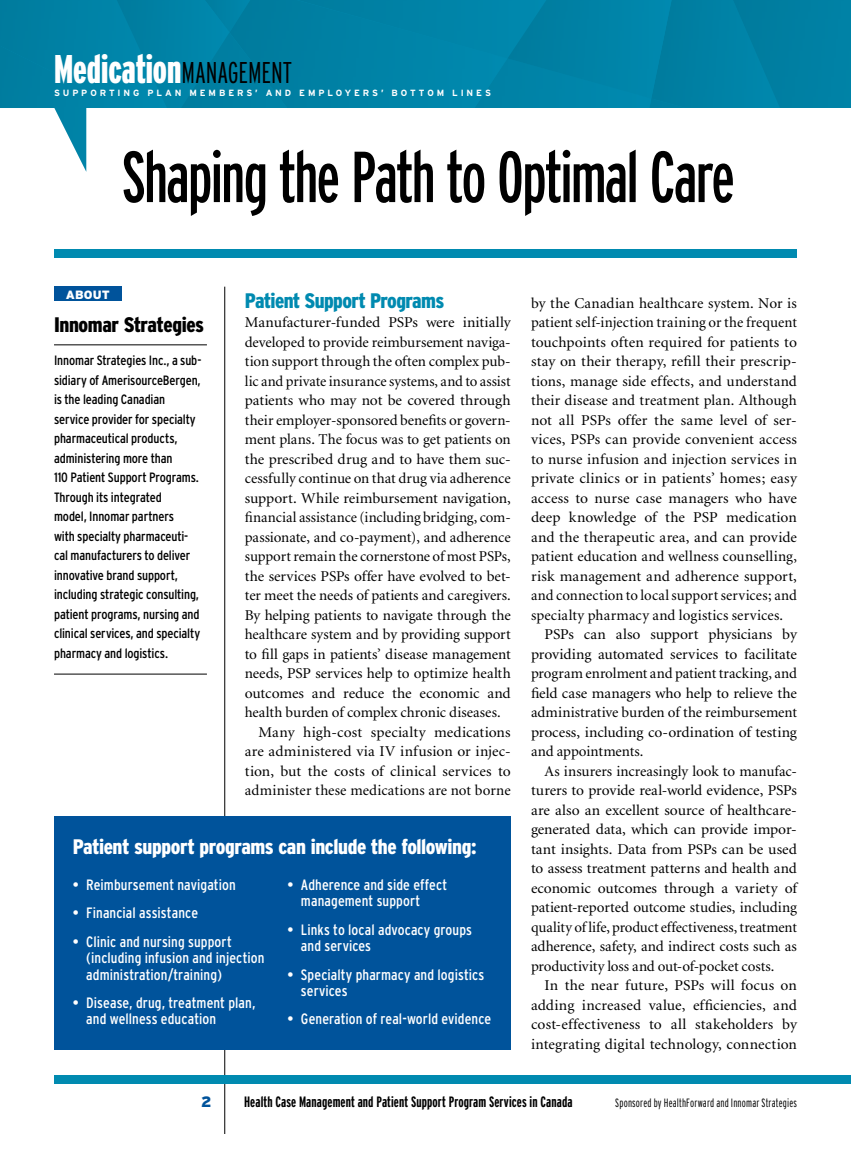
<style>
.page{position:relative;width:851px;height:1161px;background:#fff}
.page>*{position:absolute;margin:0;border:0;box-sizing:border-box;transform-origin:0 0}
.t1{font:extra-condensed 72px "Interstate";letter-spacing:-.03em;color:#000}
.t2{font:900 extra-condensed 40.05px "Interstate";letter-spacing:-.005em;color:#fff}
.t3{font:900 condensed 21px "Interstate";letter-spacing:-.02em;color:#fff}
.t4{font:900 condensed 21px "Interstate";letter-spacing:-.035em;color:#008ab0}
.t5{font:900 condensed 21px "Interstate";letter-spacing:-.02em;color:#000}
.t6{font:15px "Minion";color:#000}
.t7{font:condensed 15px/16.5px "Interstate";letter-spacing:.005em;color:#fff}
.t8{font:700 extra-condensed 15px "Interstate";letter-spacing:.01em;color:#000}
.t9{font:900 15px "Interstate";color:#00539b}
.t10{font:condensed 13.5px/19.5px "Interstate";letter-spacing:-.01em;color:#000}
.t11{font:300 extra-condensed 12px "Interstate";letter-spacing:.015em;color:#000}
.t12{font:900 12px "Interstate";letter-spacing:.015em;color:#fff}
.t13{font:700 9px "Interstate";letter-spacing:.32em;color:#fff}
.s1{font-weight:300;font-size:30px;color:#000}
</style>
<div class="page">
<svg style="left:0;top:0;width:850px;height:172px;fill:#0085aa"></svg>
<hr style="left:224px;top:287px;width:1px;height:847px;background:#000">
<div style="left:54px;top:1076px;width:796px;height:8px;background:#008ab0"></div>
<div style="left:54px;top:249px;width:742px;height:8px;background:#008ab0"></div>
<hr style="left:54px;top:345px;width:153px;height:1px;background:#000">
<hr style="left:54px;top:674px;width:153px;height:1px;background:#000">
<div style="left:54px;top:287px;width:68px;height:14px;background:#00539b"></div>
<div style="left:54px;top:816px;width:456px;height:233px;background:#00539b"></div>
<h2 class="t2" style="left:54px;top:44px;width:239px">Medication<span class="s1">MANAGEMENT</span></h2>
<p class="t13" style="left:54px;top:88px;width:438px">SUPPORTING PLAN MEMBERS’ AND EMPLOYERS’ BOTTOM LINES</p>
<h1 class="t1" style="left:122px;top:137px;width:615px">Shaping the Path to Optimal Care</h1>
<p class="t12" style="left:66px;top:288px;width:46px">ABOUT</p>
<h3 class="t5" style="left:54px;top:312px;width:151px">Innomar Strategies</h3>
<p class="t10" style="left:54px;top:351px;width:149px">Innomar Strategies Inc., a sub&shy;sidiary of AmerisourceBergen, is the leading Canadian service provider for specialty pharmaceutical products, administering more than<br>110 Patient Support Programs.<br>Through its integrated<br>model, Innomar partners<br>with specialty pharmaceuti&shy;cal manufacturers to deliver innovative brand support, including strategic consulting, patient programs, nursing and clinical services, and specialty pharmacy and logistics.</p>
<h3 class="t4" style="left:245px;top:287px;width:201px">Patient Support Programs</h3>
<p class="t6" style="left:245px;top:315px;width:267px">Manufacturer-funded PSPs were initially</p>
<p class="t6" style="left:245px;top:334px;width:267px">developed to provide reimbursement naviga-</p>
<p class="t6" style="left:245px;top:354px;width:267px">tion support through the often complex pub-</p>
<p class="t6" style="left:245px;top:373px;width:267px">lic and private insurance systems, and to assist</p>
<p class="t6" style="left:245px;top:393px;width:267px">patients who may not be covered through</p>
<p class="t6" style="left:245px;top:412px;width:267px">their employer-sponsored benefits or govern-</p>
<p class="t6" style="left:245px;top:432px;width:267px">ment plans. The focus was to get patients on</p>
<p class="t6" style="left:245px;top:451px;width:267px">the prescribed drug and to have them suc-</p>
<p class="t6" style="left:245px;top:471px;width:267px">cessfully continue on that drug via adherence</p>
<p class="t6" style="left:245px;top:490px;width:267px">support. While reimbursement navigation,</p>
<p class="t6" style="left:245px;top:510px;width:267px">financial assistance (including bridging, com-</p>
<p class="t6" style="left:245px;top:529px;width:267px">passionate, and co-payment), and adherence</p>
<p class="t6" style="left:245px;top:549px;width:267px">support remain the cornerstone of most PSPs,</p>
<p class="t6" style="left:245px;top:568px;width:267px">the services PSPs offer have evolved to bet-</p>
<p class="t6" style="left:245px;top:588px;width:267px">ter meet the needs of patients and caregivers.</p>
<p class="t6" style="left:245px;top:607px;width:267px">By helping patients to navigate through the</p>
<p class="t6" style="left:245px;top:627px;width:267px">healthcare system and by providing support</p>
<p class="t6" style="left:245px;top:646px;width:267px">to fill gaps in patients’ disease management</p>
<p class="t6" style="left:245px;top:666px;width:267px">needs, PSP services help to optimize health</p>
<p class="t6" style="left:245px;top:685px;width:267px">outcomes and reduce the economic and</p>
<p class="t6" style="left:245px;top:705px;width:257px">health burden of complex chronic diseases.</p>
<p class="t6" style="left:258px;top:724px;width:254px">Many high-cost specialty medications</p>
<p class="t6" style="left:245px;top:744px;width:267px">are administered via IV infusion or injec-</p>
<p class="t6" style="left:245px;top:763px;width:267px">tion, but the costs of clinical services to</p>
<p class="t6" style="left:245px;top:783px;width:267px">administer these medications are not borne</p>
<h3 class="t3" style="left:73px;top:834px;width:405px">Patient support programs can include the following:</h3>
<p class="t7" style="left:73px;top:876px;width:164px">• Reimbursement navigation</p>
<p class="t7" style="left:73px;top:905px;width:127px">• Financial assistance</p>
<p class="t7" style="left:86px;top:933px;width:180px;text-indent:-14px">• Clinic and nursing support (including infusion and injection administration/training)</p>
<p class="t7" style="left:86px;top:994px;width:171px;text-indent:-14px">• Disease, drug, treatment plan, and wellness education</p>
<p class="t7" style="left:301px;top:876px;width:148px;text-indent:-14px">• Adherence and side effect management support</p>
<p class="t7" style="left:301px;top:921px;width:172px;text-indent:-14px">• Links to local advocacy groups and services</p>
<p class="t7" style="left:301px;top:966px;width:185px;text-indent:-14px">• Specialty pharmacy and logistics services</p>
<p class="t7" style="left:287px;top:1011px;width:205px">• Generation of real-world evidence</p>
<p class="t6" style="left:531px;top:295px;width:267px">by the Canadian healthcare system. Nor is</p>
<p class="t6" style="left:531px;top:315px;width:267px">patient self-injection training or the frequent</p>
<p class="t6" style="left:531px;top:334px;width:267px">touchpoints often required for patients to</p>
<p class="t6" style="left:531px;top:354px;width:267px">stay on their therapy, refill their prescrip-</p>
<p class="t6" style="left:531px;top:373px;width:267px">tions, manage side effects, and understand</p>
<p class="t6" style="left:531px;top:393px;width:267px">their disease and treatment plan. Although</p>
<p class="t6" style="left:531px;top:412px;width:267px">not all PSPs offer the same level of ser-</p>
<p class="t6" style="left:531px;top:432px;width:267px">vices, PSPs can provide convenient access</p>
<p class="t6" style="left:531px;top:451px;width:267px">to nurse infusion and injection services in</p>
<p class="t6" style="left:531px;top:471px;width:267px">private clinics or in patients’ homes; easy</p>
<p class="t6" style="left:531px;top:490px;width:267px">access to nurse case managers who have</p>
<p class="t6" style="left:531px;top:510px;width:267px">deep knowledge of the PSP medication</p>
<p class="t6" style="left:531px;top:529px;width:267px">and the therapeutic area, and can provide</p>
<p class="t6" style="left:531px;top:549px;width:267px">patient education and wellness counselling,</p>
<p class="t6" style="left:531px;top:568px;width:267px">risk management and adherence support,</p>
<p class="t6" style="left:531px;top:588px;width:267px">and connection to local support services; and</p>
<p class="t6" style="left:531px;top:607px;width:254px">specialty pharmacy and logistics services.</p>
<p class="t6" style="left:544px;top:627px;width:254px">PSPs can also support physicians by</p>
<p class="t6" style="left:531px;top:646px;width:267px">providing automated services to facilitate</p>
<p class="t6" style="left:531px;top:666px;width:267px">program enrolment and patient tracking, and</p>
<p class="t6" style="left:531px;top:685px;width:267px">field case managers who help to relieve the</p>
<p class="t6" style="left:531px;top:705px;width:267px">administrative burden of the reimbursement</p>
<p class="t6" style="left:531px;top:724px;width:267px">process, including co-ordination of testing</p>
<p class="t6" style="left:531px;top:744px;width:114px">and appointments.</p>
<p class="t6" style="left:544px;top:763px;width:254px">As insurers increasingly look to manufac-</p>
<p class="t6" style="left:531px;top:783px;width:267px">turers to provide real-world evidence, PSPs</p>
<p class="t6" style="left:531px;top:802px;width:267px">are also an excellent source of healthcare-</p>
<p class="t6" style="left:531px;top:822px;width:267px">generated data, which can provide impor-</p>
<p class="t6" style="left:531px;top:841px;width:267px">tant insights. Data from PSPs can be used</p>
<p class="t6" style="left:531px;top:861px;width:267px">to assess treatment patterns and health and</p>
<p class="t6" style="left:531px;top:880px;width:267px">economic outcomes through a variety of</p>
<p class="t6" style="left:531px;top:900px;width:267px">patient-reported outcome studies, including</p>
<p class="t6" style="left:531px;top:919px;width:267px">quality of life, product effectiveness, treatment</p>
<p class="t6" style="left:531px;top:939px;width:267px">adherence, safety, and indirect costs such as</p>
<p class="t6" style="left:531px;top:958px;width:245px">productivity loss and out-of-pocket costs.</p>
<p class="t6" style="left:544px;top:978px;width:254px">In the near future, PSPs will focus on</p>
<p class="t6" style="left:531px;top:997px;width:267px">adding increased value, efficiencies, and</p>
<p class="t6" style="left:531px;top:1017px;width:267px">cost-effectiveness to all stakeholders by</p>
<p class="t6" style="left:531px;top:1036px;width:267px">integrating digital technology, connection</p>
<p class="t9" style="left:201px;top:1093px;width:12px">2</p>
<p class="t8" style="left:244px;top:1093px;width:330px">Health Case Management and Patient Support Program Services in Canada</p>
<p class="t11" style="left:615px;top:1096px;width:183px">Sponsored by HealthForward and Innomar Strategies</p>
</div>
